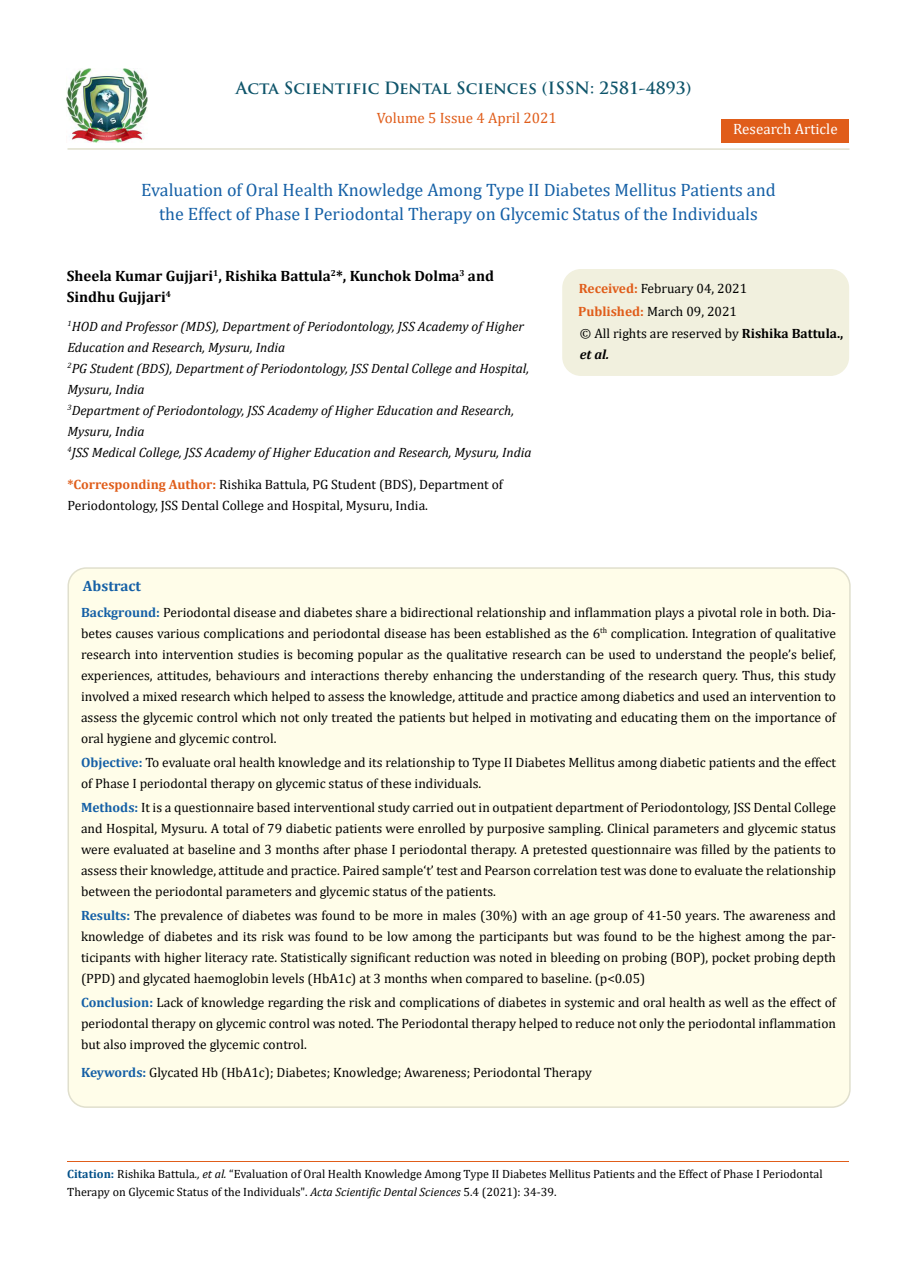
<style>
.page{position:relative;width:917px;height:1278px;background:#fff}
.page>*{position:absolute;margin:0;border:0;box-sizing:border-box;transform-origin:0 0}
.t1{font:18px/24px "Cambria";color:#1560a6;text-align:center}
.t2{font:700 16.5px "Trajan Pro";color:#0e546a}
.t3{font:700 15px/21px "Cambria";color:#000}
.t4{font:15px "Cambria";color:#e05d1a}
.t5{font:15px "Cambria";color:#fff}
.t6{font:700 15px "Cambria";color:#1560a6}
.t7{font:13.5px/21px "Cambria";color:#000}
.t8{font:italic 13.5px/21px "Cambria";color:#000}
.t9{font:12px/18px "Cambria";color:#000}
.s1{font-weight:700;color:#e05d1a}
.s2{font-weight:700}
.s3{font-weight:700;font-style:italic}
.s4{font-weight:700;color:#1560a6}
.s5{font-weight:700;color:#035089}
.s6{font-style:italic}
</style>
<div class="page">
<img style="left:67px;top:68px;width:80px;height:74px">
<div style="left:721px;top:119px;width:128px;height:23px;background:#e05d1a"></div>
<div style="left:563px;top:270px;width:285px;height:105px;background:#f1f0de;border-radius:18px"></div>
<div style="left:562px;top:269px;width:287px;height:107px;border:2px solid #f1f0de;border-radius:18px"></div>
<div style="left:68px;top:568px;width:781px;height:539px;background:#fffde9;border-radius:18px"></div>
<hr style="left:67px;top:1162px;width:782px;height:1px;background:#e05d1a">
<hr style="left:67px;top:148px;width:782px;height:2px;background:#e0dfcd">
<p class="t2" style="left:236px;top:77px;width:457px">Acta Scientific Dental Sciences (ISSN: 2581-4893)</p>
<p class="t4" style="left:376px;top:109px;width:182px">Volume 5 Issue 4 April 2021</p>
<p class="t5" style="left:733px;top:120px;width:106px">Research Article</p>
<h1 class="t1" style="left:141px;top:178px;width:636px">Evaluation of Oral Health Knowledge Among Type II Diabetes Mellitus Patients and the Effect of Phase I Periodontal Therapy on Glycemic Status of the Individuals</h1>
<p class="t3" style="left:67px;top:265px;width:429px">Sheela Kumar Gujjari<sup>1</sup>, Rishika Battula<sup>2</sup>*, Kunchok Dolma<sup>3</sup> and<br>Sindhu Gujjari<sup>4</sup></p>
<p class="t8" style="left:67px;top:315px;width:465px"><sup>1</sup>HOD and Professor (MDS), Department of Periodontology, JSS Academy of Higher Education and Research, Mysuru, India<br><sup>2</sup>PG Student (BDS), Department of Periodontology, JSS Dental College and Hospital, Mysuru, India<br><sup>3</sup>Department of Periodontology, JSS Academy of Higher Education and Research, Mysuru, India<br><sup>4</sup>JSS Medical College, JSS Academy of Higher Education and Research, Mysuru, India</p>
<p class="t7" style="left:67px;top:474px;width:437px"><span class="s1">*Corresponding Author:</span> Rishika Battula, PG Student (BDS), Department of<br>Periodontology, JSS Dental College and Hospital, Mysuru, India.</p>
<p class="t7" style="left:578px;top:277px;width:171px;line-height:23px"><span class="s1">Received:</span> February 04, 2021<br><span class="s1">Published:</span> March 09, 2021</p>
<p class="t7" style="left:580px;top:322px;width:265px">© All rights are reserved by <span class="s2">Rishika Battula., </span><span class="s3">et al.</span></p>
<p class="t6" style="left:83px;top:576px;width:60px">Abstract</p>
<p class="t7" style="left:81px;top:602px;width:756px;text-align:justify"><span class="s4">Background:</span> Periodontal disease and diabetes share a bidirectional relationship and inflammation plays a pivotal role in both. Dia&shy;betes causes various complications and periodontal disease has been established as the 6<sup>th</sup> complication. Integration of qualitative research into intervention studies is becoming popular as the qualitative research can be used to understand the people’s belief, experiences, attitudes, behaviours and interactions thereby enhancing the understanding of the research query. Thus, this study involved a mixed research which helped to assess the knowledge, attitude and practice among diabetics and used an intervention to assess the glycemic control which not only treated the patients but helped in motivating and educating them on the importance of oral hygiene and glycemic control.</p>
<p class="t7" style="left:81px;top:752px;width:756px"><span class="s4">Objective:</span> To evaluate oral health knowledge and its relationship to Type II Diabetes Mellitus among diabetic patients and the effect of Phase I periodontal therapy on glycemic status of these individuals.</p>
<p class="t7" style="left:81px;top:797px;width:756px;text-align:justify"><span class="s4">Methods:</span> It is a questionnaire based interventional study carried out in outpatient department of Periodontology, JSS Dental College and Hospital, Mysuru. A total of 79 diabetic patients were enrolled by purposive sampling. Clinical parameters and glycemic status were evaluated at baseline and 3 months after phase I periodontal therapy. A pretested questionnaire was filled by the patients to assess their knowledge, attitude and practice. Paired sample‘t’ test and Pearson correlation test was done to evaluate the relationship between the periodontal parameters and glycemic status of the patients.</p>
<p class="t7" style="left:81px;top:905px;width:756px;text-align:justify"><span class="s4">Results:</span> The prevalence of diabetes was found to be more in males (30%) with an age group of 41-50 years. The awareness and knowledge of diabetes and its risk was found to be low among the participants but was found to be the highest among the par&shy;ticipants with higher literacy rate. Statistically significant reduction was noted in bleeding on probing (BOP), pocket probing depth (PPD) and glycated haemoglobin levels (HbA1c) at 3 months when compared to baseline. (p&lt;0.05)</p>
<p class="t7" style="left:81px;top:992px;width:756px;text-align:justify"><span class="s4">Conclusion:</span> Lack of knowledge regarding the risk and complications of diabetes in systemic and oral health as well as the effect of periodontal therapy on glycemic control was noted. The Periodontal therapy helped to reduce not only the periodontal inflammation but also improved the glycemic control.</p>
<p class="t7" style="left:81px;top:1062px;width:512px"><span class="s4">Keywords:</span> Glycated Hb (HbA1c); Diabetes; Knowledge; Awareness; Periodontal Therapy</p>
<p class="t9" style="left:67px;top:1165px;width:757px"><span class="s5">Citation:</span> Rishika Battula<span class="s6">., et al.</span> “Evaluation of Oral Health Knowledge Among Type II Diabetes Mellitus Patients and the Effect of Phase I Periodontal<br>Therapy on Glycemic Status of the Individuals". <span class="s6">Acta Scientific Dental Sciences</span> 5.4 (2021): 34-39.</p>
</div>
